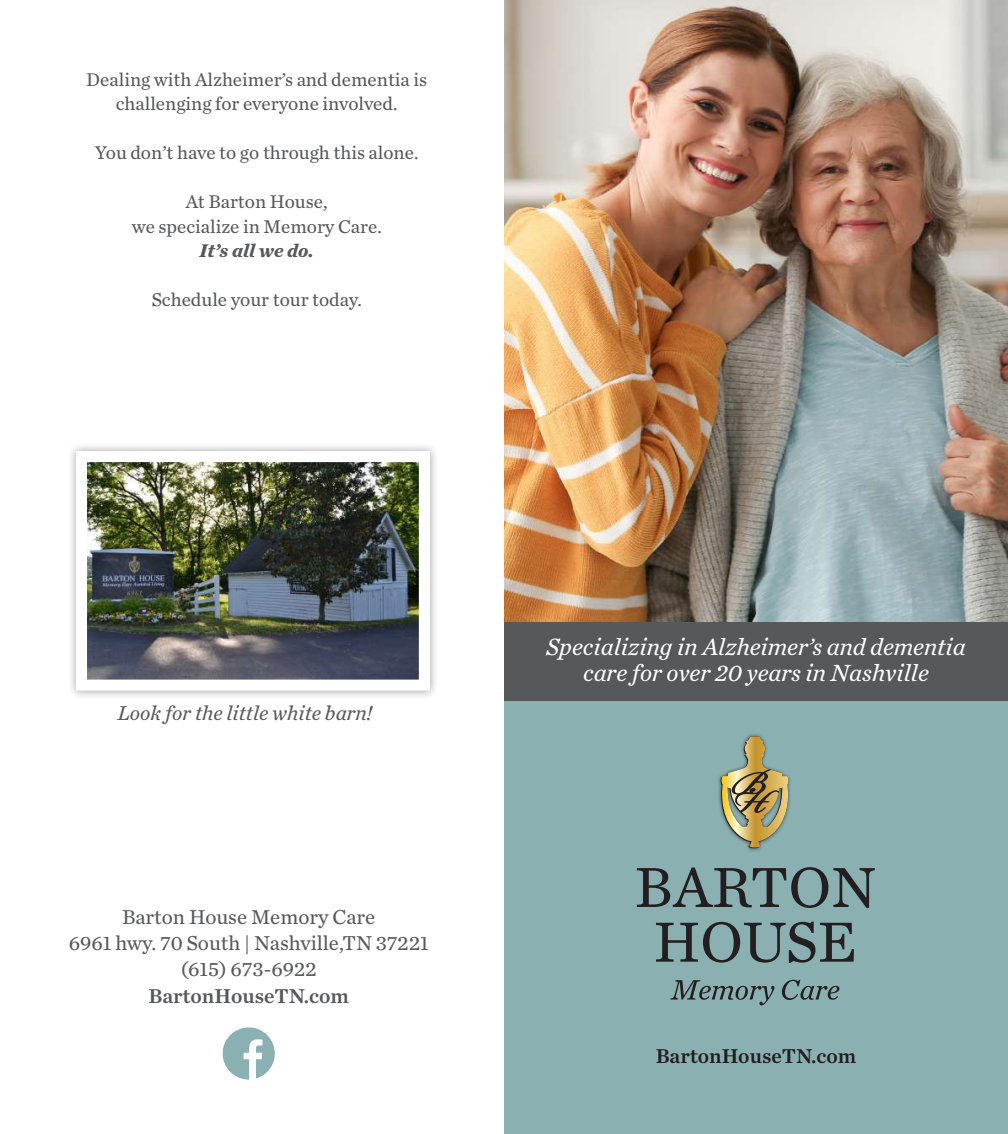
<style>
.page{position:relative;width:1008px;height:1134px;background:#fff}
.page>*{position:absolute;margin:0;border:0;box-sizing:border-box;transform-origin:0 0}
.t1{font:italic 24.5px/26.2px "Chronicle Text G2";color:#fff;text-align:center}
.t2{font:21px/26.2px "Chronicle Text G2";color:#57585a;text-align:center}
.t3{font:italic 21px "Chronicle Text G2";color:#57585a}
.t4{font:21px "Chronicle Text G2 Semi";color:#57585a}
.t5{font:21px "Chronicle Text G2 Semi";color:#231f20}
.t6{font:19.25px/24.5px "Chronicle Text G2";color:#57585a;text-align:center}
.t7{font:italic 700 19.25px "Chronicle Text G2";color:#57585a}
</style>
<div class="page">
<div style="left:504px;top:648px;width:504px;height:486px;background:#8ab0b2"></div>
<img style="left:504px;top:0;width:504px;height:622px">
<div style="left:504px;top:622px;width:504px;height:78px;background:#57585a"></div>
<svg style="left:222px;top:1027px;width:53px;height:53px"></svg>
<div style="left:716px;top:733px;width:75px;height:119px;background:#231f20;opacity:.75"></div>
<svg style="left:637px;top:867px;width:238px;height:41px"></svg>
<svg style="left:656px;top:922px;width:198px;height:41px"></svg>
<svg style="left:670px;top:980px;width:104px;height:25px"></svg>
<svg style="left:782px;top:980px;width:57px;height:20px"></svg>
<svg style="left:716px;top:736px;width:75px;height:112px"></svg>
<div style="left:67px;top:442px;width:372px;height:258px;background:#231f20;opacity:.4"></div>
<img style="left:88px;top:463px;width:330px;height:216px">
<div style="left:76px;top:451px;width:354px;height:240px;border:11px solid #fff"></div>
<p class="t6" style="left:86px;top:66px;width:342px">Dealing with Alzheimer’s and dementia is challenging for everyone involved.</p>
<p class="t6" style="left:95px;top:140px;width:325px">You don’t have to go through this alone.</p>
<p class="t6" style="left:132px;top:189px;width:252px">At Barton House,<br>we specialize in Memory Care.</p>
<p class="t7" style="left:199px;top:235px;width:116px">It’s all we do.</p>
<p class="t6" style="left:152px;top:287px;width:212px">Schedule your tour today.</p>
<p class="t3" style="left:117px;top:697px;width:256px">Look for the little white barn!</p>
<p class="t2" style="left:69px;top:903px;width:361px">Barton House Memory Care<br>6961 hwy. 70 South | Nashville,TN 37221 (615) 673-6922</p>
<p class="t4" style="left:148px;top:979px;width:202px">BartonHouseTN.com</p>
<p class="t1" style="left:546px;top:632px;width:421px">Specializing in Alzheimer’s and dementia care for over 20 years in Nashville</p>
<p class="t5" style="left:656px;top:1040px;width:202px">BartonHouseTN.com</p>
</div>
